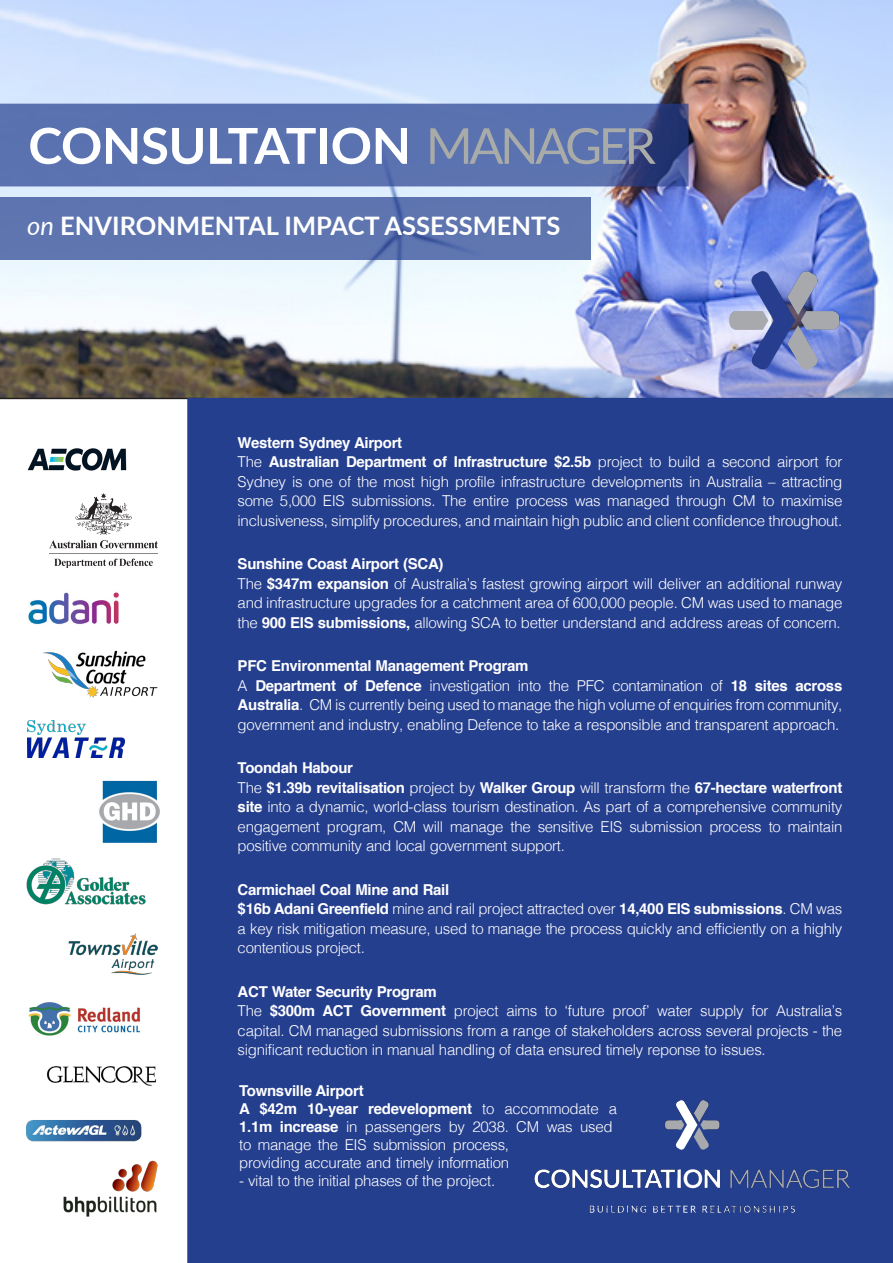
<style>
.page{position:relative;width:893px;height:1263px;background:#fff}
.page>*{position:absolute;margin:0;border:0;box-sizing:border-box;transform-origin:0 0}
.Body{font:700 49.65px "Lato";letter-spacing:-.01em;color:#fff}
.t1{font:700 25.5px "Lato";color:#fff}
.Paragraph_Style_2{font:300 15px/19.5px "Helvetica";letter-spacing:-.02em;color:#fff;text-align:justify}
.Body-2{font:300 15px/19.5px "Helvetica";letter-spacing:-.02em;color:#fff;text-align:justify}
.Body-3{font:700 15px "Helvetica";letter-spacing:-.02em;color:#fff}
.Paragraph_Style_2-2{font:700 15px "Helvetica";letter-spacing:-.02em;color:#fff}
.s1{font-weight:400;color:#a8aba8}
.s2{font-weight:400;font-style:italic}
.s3{font-weight:700}
</style>
<div class="page">
<img style="left:0;top:0;width:892px;height:398px">
<div style="left:187px;top:398px;width:706px;height:865px;background:#253f8f"></div>
<div style="left:0;top:197px;width:591px;height:63px;background:#5f75b0"></div>
<img style="left:523px;top:1067px;width:329px;height:182px">
<svg style="left:0;top:104px;width:688px;height:82px;background:#576dac"></svg>
<img style="left:28px;top:721px;width:96px;height:37px">
<img style="left:26px;top:1120px;width:115px;height:21px">
<img style="left:28px;top:592px;width:91px;height:33px">
<img style="left:27px;top:448px;width:100px;height:23px">
<img style="left:49px;top:493px;width:109px;height:74px">
<img style="left:43px;top:651px;width:115px;height:47px">
<img style="left:68px;top:934px;width:90px;height:40px">
<img style="left:99px;top:780px;width:61px;height:63px">
<img style="left:64px;top:1161px;width:94px;height:55px">
<img style="left:718px;top:266px;width:122px;height:115px">
<img style="left:26px;top:858px;width:119px;height:47px">
<img style="left:28px;top:1002px;width:113px;height:34px">
<img style="left:47px;top:1066px;width:110px;height:20px">
<p class="Body" style="left:28px;top:109px;width:629px">CONSULTATION <span class="s1">MANAGER</span></p>
<p class="t1" style="left:27px;top:207px;width:535px"><span class="s2">on</span> ENVIRONMENTAL IMPACT ASSESSMENTS</p>
<p class="Body-3" style="left:238px;top:430px;width:166px">Western Sydney Airport</p>
<p class="Body-2" style="left:238px;top:451px;width:606px">The <span class="s3">Australian Department of Infrastructure $2.5b</span> project to build a second airport for Sydney is one of the most high profile infrastructure developments in Australia – attracting some 5,000 EIS submissions. The entire process was managed through CM to maximise inclusiveness, simplify procedures, and maintain high public and client confidence throughout.</p>
<p class="Body-3" style="left:238px;top:552px;width:207px">Sunshine Coast Airport (SCA)</p>
<p class="Body-2" style="left:238px;top:573px;width:606px">The <span class="s3">$347m expansion</span> of Australia’s fastest growing airport will deliver an additional runway and infrastructure upgrades for a catchment area of 600,000 people. CM was used to manage the <span class="s3">900 EIS submissions,</span> allowing SCA to better understand and address areas of concern.</p>
<p class="Body-3" style="left:238px;top:654px;width:292px">PFC Environmental Management Program</p>
<p class="Body-2" style="left:238px;top:675px;width:606px">A <span class="s3">Department of Defence</span> investigation into the PFC contamination of <span class="s3">18 sites across Australia</span>. CM is currently being used to manage the high volume of enquiries from community, government and industry, enabling Defence to take a responsible and transparent approach.</p>
<p class="Paragraph_Style_2-2" style="left:238px;top:756px;width:117px">Toondah Habour</p>
<p class="Paragraph_Style_2" style="left:238px;top:777px;width:606px">The <span class="s3">$1.39b revitalisation</span> project by <span class="s3">Walker Group</span> will transform the <span class="s3">67-hectare waterfront site</span> into a dynamic, world-class tourism destination. As part of a comprehensive community engagement program, CM will manage the sensitive EIS submission process to maintain positive community and local government support.</p>
<p class="Paragraph_Style_2-2" style="left:238px;top:877px;width:213px">Carmichael Coal Mine and Rail</p>
<p class="Paragraph_Style_2" style="left:238px;top:898px;width:606px"><span class="s3">$16b Adani Greenfield</span> mine and rail project attracted over <span class="s3">14,400 EIS submissions</span>. CM was a key risk mitigation measure, used to manage the process quickly and efficiently on a highly contentious project.</p>
<p class="Paragraph_Style_2-2" style="left:238px;top:979px;width:201px">ACT Water Security Program</p>
<p class="Paragraph_Style_2" style="left:238px;top:1000px;width:606px">The <span class="s3">$300m ACT Government</span> project aims to ‘future proof’ water supply for Australia’s capital. CM managed submissions from a range of stakeholders across several projects - the significant reduction in manual handling of data ensured timely reponse to issues.</p>
<p class="Paragraph_Style_2-2" style="left:239px;top:1078px;width:126px">Townsville Airport</p>
<p class="Paragraph_Style_2" style="left:239px;top:1098px;width:380px;line-height:18px;text-align:left"><span class="s3">A $42m 10-year redevelopment</span> to accommodate a <span class="s3">1.1m increase</span> in passengers by 2038. CM was used to manage the EIS submission process,<br>providing accurate and timely information</p>
<p class="Paragraph_Style_2" style="left:239px;top:1169px;width:258px">- vital to the initial phases of the project.</p>
</div>
